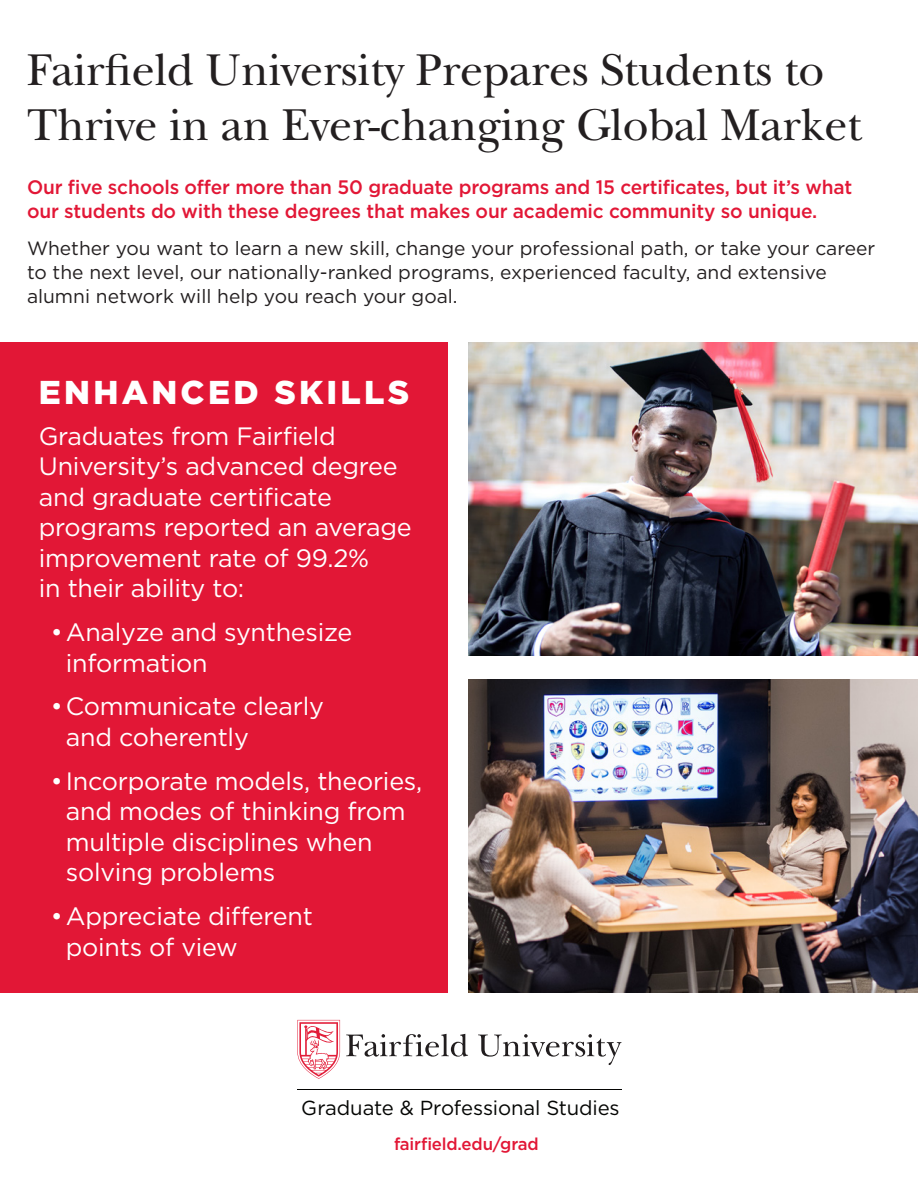
<style>
.page{position:relative;width:918px;height:1188px;background:#fff}
.page>*{position:absolute;margin:0;border:0;box-sizing:border-box;transform-origin:0 0}
.t1{font:46.5px/55.2px "New Baskerville";letter-spacing:-.005em;color:#231f20}
.t2{font:900 33px "Gotham";letter-spacing:.1em;color:#fff}
.t3{font:25.05px/30.6px "Gotham";letter-spacing:-.01em;color:#fff}
.t4{font:20.25px "Gotham";letter-spacing:-.005em;color:#040503}
.t5{font:500 19.5px/24px "Gotham";letter-spacing:-.01em;color:#e21736}
.t6{font:19.2px/24px "Gotham";color:#231f20}
.t7{font:500 17.1px "Gotham";letter-spacing:-.01em;color:#e21736}
</style>
<div class="page">
<img style="left:468px;top:679px;width:450px;height:314px">
<img style="left:468px;top:342px;width:450px;height:314px">
<div style="left:0;top:342px;width:448px;height:651px;background:#e21736"></div>
<hr style="left:297px;top:1089px;width:325px;height:1px;background:#040503">
<svg style="left:297px;top:1020px;width:43px;height:59px"></svg>
<svg style="left:346px;top:1034px;width:122px;height:23px"></svg>
<svg style="left:478px;top:1034px;width:144px;height:31px"></svg>
<p class="t1" style="left:27px;top:42px;width:836px">Fairfield University Prepares Students to<br>Thrive in an Ever-changing Global Market</p>
<p class="t5" style="left:27px;top:175px;width:827px">Our five schools offer more than 50 graduate programs and 15 certificates, but it’s what our students do with these degrees that makes our academic community so unique.</p>
<p class="t6" style="left:27px;top:236px;width:850px">Whether you want to learn a new skill, change your professional path, or take your career to the next level, our nationally-ranked programs, experienced faculty, and extensive alumni network will help you reach your goal.</p>
<p class="t2" style="left:39px;top:369px;width:372px">ENHANCED SKILLS</p>
<p class="t3" style="left:39px;top:420px;width:374px">Graduates from Fairfield<br>University’s advanced degree and graduate certificate programs reported an average improvement rate of 99.2%<br>in their ability to:</p>
<p class="t3" style="left:66px;top:616px;width:288px;text-indent:-15px">•Analyze and synthesize information</p>
<p class="t3" style="left:66px;top:691px;width:260px;text-indent:-15px">•Communicate clearly and coherently</p>
<p class="t3" style="left:66px;top:765px;width:358px;text-indent:-15px">•Incorporate models, theories, and modes of thinking from multiple disciplines when solving problems</p>
<p class="t3" style="left:66px;top:900px;width:249px;text-indent:-15px">•Appreciate different points of view</p>
<p class="t4" style="left:301px;top:1095px;width:320px">Graduate &amp; Professional Studies</p>
<p class="t7" style="left:394px;top:1133px;width:146px">fairfield.edu/grad</p>
</div>
